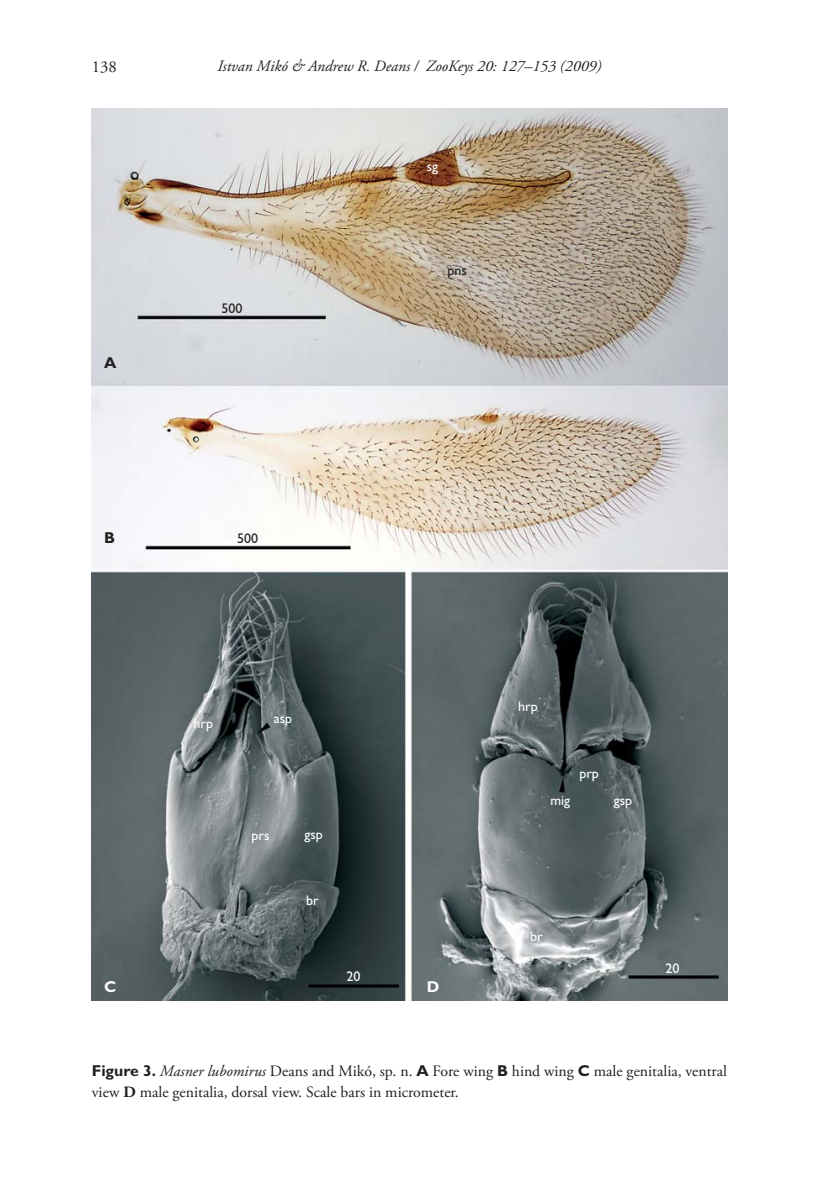
<style>
.page{position:relative;width:819px;height:1191px;background:#fff}
.page>*{position:absolute;margin:0;border:0;box-sizing:border-box;transform-origin:0 0}
.t1{font:16.62px "Adobe Garamond Pro";color:#231f20}
.t2{font:15.75px/21px "Adobe Garamond Pro";color:#231f20}
.t3{font:italic 15.75px "Adobe Garamond Pro";color:#231f20}
.t4{font:700 15.75px "Gill Sans";color:#231f20}
.t5{font:700 15.75px "Gill Sans";color:#fff}
.t6{font:14px "Gill Sans";color:#fff}
.t7{font:14px "Gill Sans";color:#231f20}
.s1{font-family:"Gill Sans";font-weight:700}
.s2{font-style:italic}
.s3{font-weight:700}
</style>
<div class="page">
<img style="left:92px;top:108px;width:635px;height:893px">
<p class="t1" style="left:92px;top:58px;width:26px">138</p>
<p class="t3" style="left:217px;top:58px;width:385px">Istvan Mikó &amp; Andrew R. Deans / ZooKeys 20: 127–153 (2009)</p>
<p class="t4" style="left:104px;top:357px;width:14px">A</p>
<p class="t7" style="left:221px;top:303px;width:22px">500</p>
<p class="t6" style="left:427px;top:161px;width:13px">sg</p>
<p class="t7" style="left:447px;top:266px;width:21px">pns</p>
<p class="t4" style="left:104px;top:532px;width:12px">B</p>
<p class="t7" style="left:237px;top:534px;width:22px">500</p>
<p class="t6" style="left:193px;top:718px;width:21px">hrp</p>
<p class="t6" style="left:274px;top:713px;width:20px">asp</p>
<p class="t6" style="left:251px;top:830px;width:19px">prs</p>
<p class="t6" style="left:304px;top:829px;width:20px">gsp</p>
<p class="t6" style="left:306px;top:895px;width:14px">br</p>
<p class="t6" style="left:346px;top:971px;width:15px">20</p>
<p class="t5" style="left:104px;top:981px;width:14px">C</p>
<p class="t5" style="left:427px;top:981px;width:14px">D</p>
<p class="t6" style="left:518px;top:701px;width:21px">hrp</p>
<p class="t6" style="left:579px;top:769px;width:21px">prp</p>
<p class="t6" style="left:550px;top:795px;width:21px">mig</p>
<p class="t6" style="left:613px;top:795px;width:20px">gsp</p>
<p class="t6" style="left:530px;top:931px;width:14px">br</p>
<p class="t6" style="left:665px;top:963px;width:15px">20</p>
<p class="t2" style="left:92px;top:1060px;width:636px"><span class="s1">Figure 3.</span> <span class="s2">Masner lubomirus</span> Deans and Mikó, sp. n. <span class="s1">A</span> Fore wing <span class="s1">B</span> hind wing <span class="s1">C</span> male genitalia, ventral view <span class="s3">D</span> male genitalia, dorsal view. Scale bars in micrometer.</p>
</div>
